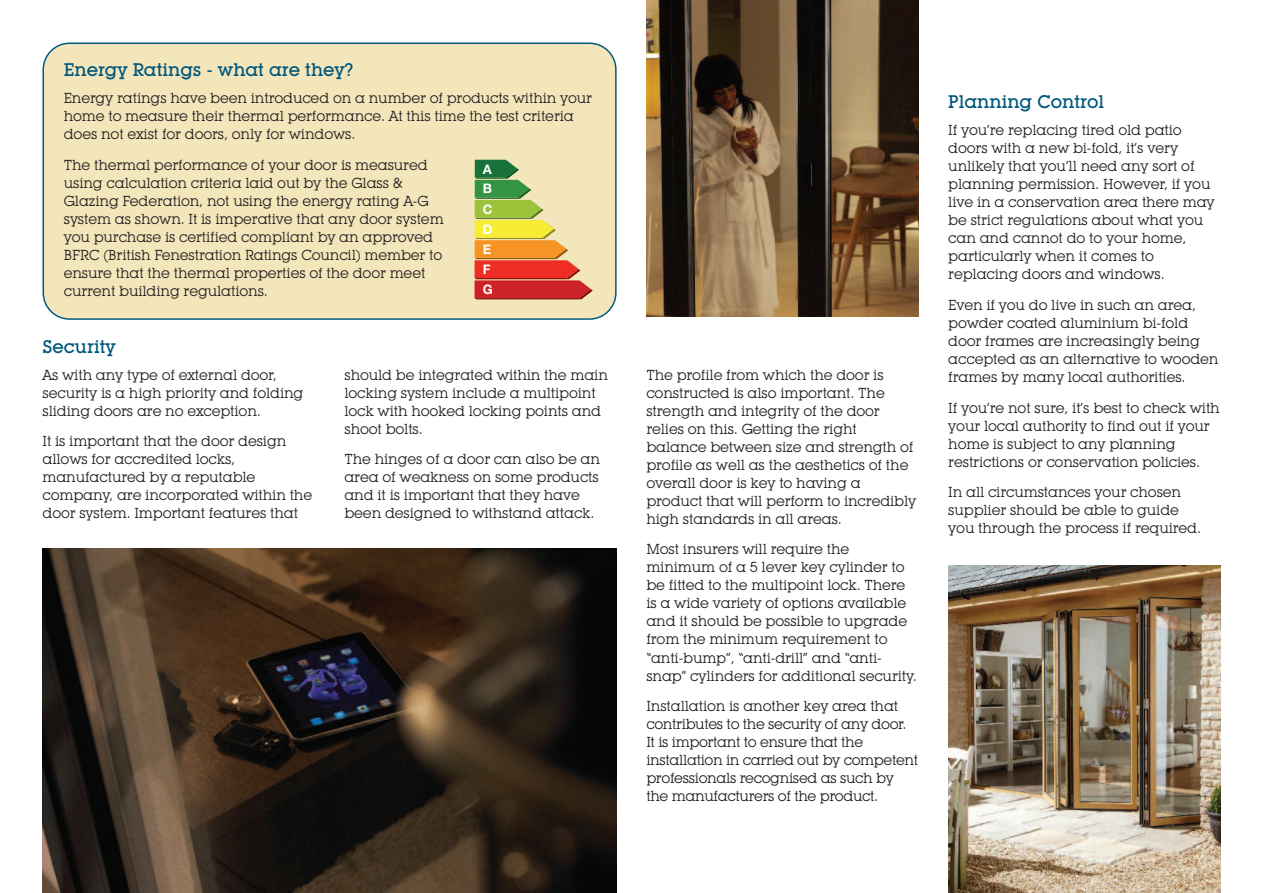
<style>
.page{position:relative;width:1263px;height:893px;background:#fff}
.page>*{position:absolute;margin:0;border:0;box-sizing:border-box;transform-origin:0 0}
.t1{font:500 18px "Lubalin Graph IT Cby BT";color:#00587b}
.t2{font:14.25px/18px "Lubalin Graph IT Cby BT";letter-spacing:-.01em;color:#231f20}
.t3{font:700 13.2px/20.1px "Helvetica Neue";color:#fff}
</style>
<div class="page">
<img style="left:43px;top:549px;width:574px;height:344px">
<img style="left:948px;top:566px;width:272px;height:327px">
<div style="left:43px;top:43px;width:574px;height:277px;background:#f3e6bb"></div>
<svg style="left:474px;top:160px;width:119px;height:139px;background:#d0a266"></svg>
<img style="left:646px;top:0;width:272px;height:317px">
<p class="t1" style="left:64px;top:64px;width:291px">Energy Ratings - what are they?</p>
<p class="t2" style="left:64px;top:90px;width:530px">Energy ratings have been introduced on a number of products within your home to measure their thermal performance. At this time the test criteria does not exist for doors, only for windows.</p>
<p class="t2" style="left:64px;top:157px;width:381px">The thermal performance of your door is measured using calculation criteria laid out by the Glass &amp; Glazing Federation, not using the energy rating A-G system as shown. It is imperative that any door system you purchase is certified compliant by an approved BFRC (British Fenestration Ratings Council) member to ensure that the thermal properties of the door meet current building regulations.</p>
<p class="t3" style="left:483px;top:160px;width:11px">A<br>B<br>C<br>D<br>E<br>F<br>G</p>
<p class="t1" style="left:43px;top:340px;width:75px">Security</p>
<p class="t2" style="left:43px;top:367px;width:262px">As with any type of external door, security is a high priority and folding sliding doors are no exception.</p>
<p class="t2" style="left:43px;top:434px;width:271px">It is important that the door design allows for accredited locks, manufactured by a reputable company, are incorporated within the door system. Important features that</p>
<p class="t2" style="left:344px;top:367px;width:265px">should be integrated within the main locking system include a multipoint lock with hooked locking points and shoot bolts.</p>
<p class="t2" style="left:344px;top:452px;width:257px">The hinges of a door can also be an area of weakness on some products and it is important that they have been designed to withstand attack.</p>
<p class="t2" style="left:646px;top:367px;width:271px">The profile from which the door is constructed is also important. The strength and integrity of the door relies on this. Getting the right balance between size and strength of profile as well as the aesthetics of the overall door is key to having a product that will perform to incredibly high standards in all areas.</p>
<p class="t2" style="left:646px;top:542px;width:272px">Most insurers will require the minimum of a 5 lever key cylinder to be fitted to the multipoint lock. There is a wide variety of options available and it should be possible to upgrade from the minimum requirement to “anti-bump”, “anti-drill” and “anti&shy;snap” cylinders for additional security.</p>
<p class="t2" style="left:646px;top:698px;width:273px">Installation is another key area that contributes to the security of any door.<br>It is important to ensure that the installation in carried out by competent professionals recognised as such by the manufacturers of the product.</p>
<p class="t1" style="left:948px;top:96px;width:157px">Planning Control</p>
<p class="t2" style="left:948px;top:122px;width:268px">If you’re replacing tired old patio doors with a new bi-fold, it’s very unlikely that you’ll need any sort of planning permission. However, if you live in a conservation area there may be strict regulations about what you can and cannot do to your home, particularly when it comes to replacing doors and windows.</p>
<p class="t2" style="left:948px;top:297px;width:272px">Even if you do live in such an area, powder coated aluminium bi-fold door frames are increasingly being accepted as an alternative to wooden frames by many local authorities.</p>
<p class="t2" style="left:948px;top:400px;width:273px">If you’re not sure, it’s best to check with your local authority to find out if your home is subject to any planning restrictions or conservation policies.</p>
<p class="t2" style="left:948px;top:484px;width:254px">In all circumstances your chosen supplier should be able to guide you through the process if required.</p>
</div>
